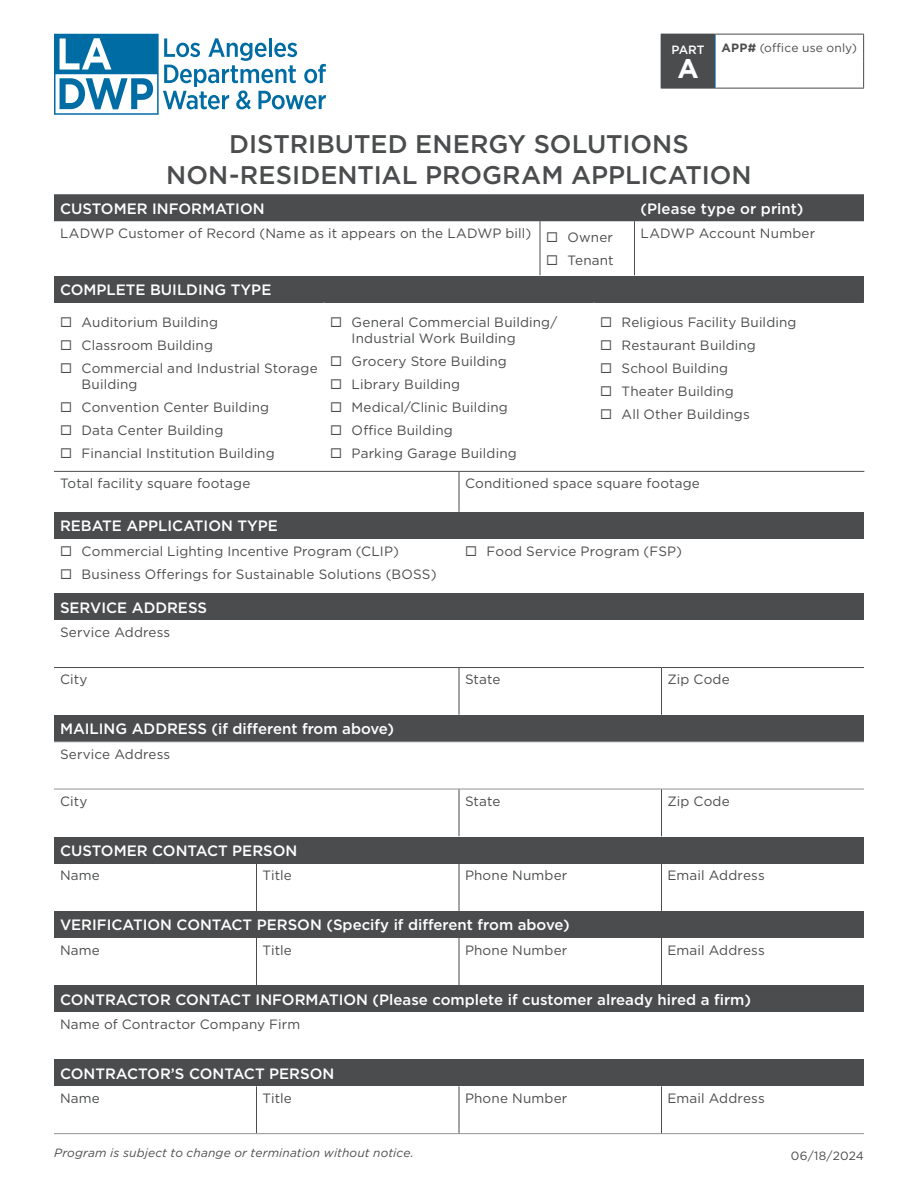
<style>
.page{position:relative;width:918px;height:1188px;background:#fff}
.page>*{position:absolute;margin:0;border:0;box-sizing:border-box;transform-origin:0 0}
.t1{font:700 27px "Gotham";color:#fff}
.t2{font:500 25.5px/30.6px "Gotham";color:#4b4c4d;text-align:center}
.t3{font:500 15px "Gotham";color:#fff}
.t4{font:13.5px/23px "Gotham";letter-spacing:.01em;color:#4b4c4d}
.t5{font:italic 12px "Gotham";letter-spacing:.01em;color:#4b4c4d}
.t6{font:12px "Gotham";letter-spacing:.015em;color:#4b4c4d}
.t7{font:500 12px "Gotham";color:#fff}
.s1{font-weight:700}
</style>
<div class="page">
<svg style="left:54px;top:34px;width:272px;height:81px"></svg>
<div style="left:54px;top:194px;width:810px;height:27px;background:#4b4c4d"></div>
<hr style="left:540px;top:221px;width:1px;height:54px;background:#4b4c4d">
<hr style="left:634px;top:221px;width:1px;height:54px;background:#4b4c4d">
<div style="left:54px;top:512px;width:810px;height:27px;background:#4b4c4d"></div>
<div style="left:54px;top:837px;width:810px;height:27px;background:#4b4c4d"></div>
<hr style="left:256px;top:864px;width:1px;height:47px;background:#4b4c4d">
<hr style="left:459px;top:864px;width:1px;height:47px;background:#4b4c4d">
<hr style="left:661px;top:864px;width:1px;height:47px;background:#4b4c4d">
<div style="left:54px;top:911px;width:810px;height:27px;background:#4b4c4d"></div>
<hr style="left:256px;top:938px;width:1px;height:47px;background:#4b4c4d">
<hr style="left:459px;top:938px;width:1px;height:47px;background:#4b4c4d">
<hr style="left:661px;top:938px;width:1px;height:47px;background:#4b4c4d">
<div style="left:54px;top:1059px;width:810px;height:27px;background:#4b4c4d"></div>
<hr style="left:54px;top:1133px;width:202px;height:1px;background:#919396">
<hr style="left:256px;top:1133px;width:203px;height:1px;background:#919396">
<hr style="left:459px;top:1133px;width:203px;height:1px;background:#919396">
<hr style="left:662px;top:1133px;width:202px;height:1px;background:#919396">
<hr style="left:256px;top:1086px;width:1px;height:47px;background:#4b4c4d">
<hr style="left:459px;top:1086px;width:1px;height:47px;background:#4b4c4d">
<hr style="left:661px;top:1086px;width:1px;height:47px;background:#4b4c4d">
<div style="left:54px;top:985px;width:810px;height:27px;background:#4b4c4d"></div>
<div style="left:54px;top:276px;width:810px;height:27px;background:#4b4c4d"></div>
<hr style="left:459px;top:472px;width:1px;height:40px;background:#4b4c4d">
<hr style="left:54px;top:471px;width:270px;height:1px;background:#4b4c4d">
<hr style="left:324px;top:471px;width:135px;height:1px;background:#4b4c4d">
<hr style="left:459px;top:471px;width:135px;height:1px;background:#4b4c4d">
<hr style="left:594px;top:471px;width:270px;height:1px;background:#4b4c4d">
<div style="left:54px;top:593px;width:810px;height:27px;background:#4b4c4d"></div>
<hr style="left:459px;top:668px;width:1px;height:47px;background:#4b4c4d">
<hr style="left:661px;top:668px;width:1px;height:47px;background:#4b4c4d">
<hr style="left:54px;top:667px;width:405px;height:1px;background:#4b4c4d">
<hr style="left:459px;top:667px;width:203px;height:1px;background:#4b4c4d">
<hr style="left:662px;top:667px;width:202px;height:1px;background:#4b4c4d">
<div style="left:54px;top:715px;width:810px;height:27px;background:#4b4c4d"></div>
<hr style="left:54px;top:789px;width:405px;height:1px;background:#919396">
<hr style="left:459px;top:789px;width:203px;height:1px;background:#919396">
<hr style="left:662px;top:789px;width:202px;height:1px;background:#919396">
<hr style="left:54px;top:741px;width:405px;height:1px;background:#919396">
<hr style="left:459px;top:741px;width:203px;height:1px;background:#919396">
<hr style="left:662px;top:741px;width:202px;height:1px;background:#919396">
<hr style="left:459px;top:789px;width:1px;height:47px;background:#4b4c4d">
<hr style="left:661px;top:789px;width:1px;height:47px;background:#4b4c4d">
<div style="left:661px;top:34px;width:54px;height:54px;background:#4b4c4d"></div>
<svg style="left:715px;top:35px;width:1px;height:53px"></svg>
<hr style="left:661px;top:88px;width:54px;height:1px;background:#4b4c4d">
<hr style="left:715px;top:34px;width:149px;height:1px;background:#4b4c4d">
<svg style="left:863px;top:34px;width:1px;height:54px"></svg>
<hr style="left:715px;top:88px;width:149px;height:1px;background:#4b4c4d">
<p class="t7" style="left:672px;top:42px;width:35px">PART</p>
<h1 class="t1" style="left:677px;top:51px;width:23px">A</h1>
<p class="t6" style="left:722px;top:40px;width:137px"><span class="s1">APP#</span> (office use only)</p>
<h2 class="t2" style="left:166px;top:129px;width:587px">DISTRIBUTED ENERGY SOLUTIONS<br>NON-RESIDENTIAL PROGRAM APPLICATION</h2>
<p class="t3" style="left:60px;top:199px;width:206px">CUSTOMER INFORMATION</p>
<p class="t3" style="left:641px;top:199px;width:164px">(Please type or print)</p>
<p class="t4" style="left:60px;top:222px;width:473px">LADWP Customer of Record (Name as it appears on the LADWP bill)</p>
<p class="t4" style="left:568px;top:226px;width:48px">Owner<br>Tenant</p>
<p class="t4" style="left:640px;top:222px;width:176px">LADWP Account Number</p>
<p class="t3" style="left:60px;top:280px;width:213px">COMPLETE BUILDING TYPE</p>
<p class="t4" style="left:82px;top:310px;width:238px">Auditorium Building<br>Classroom Building<br>Commercial and Industrial Storage</p>
<p class="t4" style="left:82px;top:372px;width:195px">Building<br>Convention Center Building<br>Data Center Building<br>Financial Institution Building</p>
<p class="t4" style="left:352px;top:314px;width:207px;line-height:16.2px">General Commercial Building/<br>Industrial Work Building</p>
<p class="t4" style="left:352px;top:350px;width:167px">Grocery Store Building<br>Library Building<br>Medical/Clinic Building<br>Office Building<br>Parking Garage Building</p>
<p class="t4" style="left:622px;top:310px;width:176px">Religious Facility Building<br>Restaurant Building<br>School Building<br>Theater Building<br>All Other Buildings</p>
<p class="t4" style="left:60px;top:472px;width:192px">Total facility square footage</p>
<p class="t4" style="left:465px;top:472px;width:236px">Conditioned space square footage</p>
<p class="t3" style="left:60px;top:516px;width:219px">REBATE APPLICATION TYPE</p>
<p class="t4" style="left:82px;top:540px;width:356px">Commercial Lighting Incentive Program (CLIP)<br>Business Offerings for Sustainable Solutions (BOSS)</p>
<p class="t4" style="left:487px;top:540px;width:197px">Food Service Program (FSP)</p>
<p class="t3" style="left:60px;top:598px;width:149px">SERVICE ADDRESS</p>
<p class="t4" style="left:60px;top:621px;width:112px">Service Address</p>
<p class="t4" style="left:60px;top:668px;width:29px">City</p>
<p class="t4" style="left:465px;top:668px;width:37px">State</p>
<p class="t4" style="left:668px;top:668px;width:64px">Zip Code</p>
<p class="t3" style="left:60px;top:719px;width:336px">MAILING ADDRESS (if different from above)</p>
<p class="t4" style="left:60px;top:742px;width:112px">Service Address</p>
<p class="t4" style="left:60px;top:789px;width:29px">City</p>
<p class="t4" style="left:465px;top:789px;width:37px">State</p>
<p class="t4" style="left:668px;top:789px;width:64px">Zip Code</p>
<p class="t3" style="left:60px;top:841px;width:239px">CUSTOMER CONTACT PERSON</p>
<p class="t4" style="left:60px;top:864px;width:41px">Name</p>
<p class="t4" style="left:262px;top:864px;width:31px">Title</p>
<p class="t4" style="left:465px;top:864px;width:104px">Phone Number</p>
<p class="t4" style="left:668px;top:864px;width:99px">Email Address</p>
<p class="t3" style="left:60px;top:915px;width:511px">VERIFICATION CONTACT PERSON (Specify if different from above)</p>
<p class="t4" style="left:60px;top:938px;width:41px">Name</p>
<p class="t4" style="left:262px;top:938px;width:31px">Title</p>
<p class="t4" style="left:465px;top:938px;width:104px">Phone Number</p>
<p class="t4" style="left:668px;top:938px;width:99px">Email Address</p>
<p class="t3" style="left:60px;top:990px;width:693px">CONTRACTOR CONTACT INFORMATION (Please complete if customer already hired a firm)</p>
<p class="t4" style="left:60px;top:1012px;width:242px">Name of Contractor Company Firm</p>
<p class="t3" style="left:60px;top:1064px;width:276px">CONTRACTOR’S CONTACT PERSON</p>
<p class="t4" style="left:60px;top:1087px;width:41px">Name</p>
<p class="t4" style="left:262px;top:1087px;width:31px">Title</p>
<p class="t4" style="left:465px;top:1087px;width:104px">Phone Number</p>
<p class="t4" style="left:668px;top:1087px;width:99px">Email Address</p>
<p class="t5" style="left:54px;top:1145px;width:361px">Program is subject to change or termination without notice.</p>
<p class="t6" style="left:791px;top:1148px;width:75px">06/18/2024</p>
</div>
